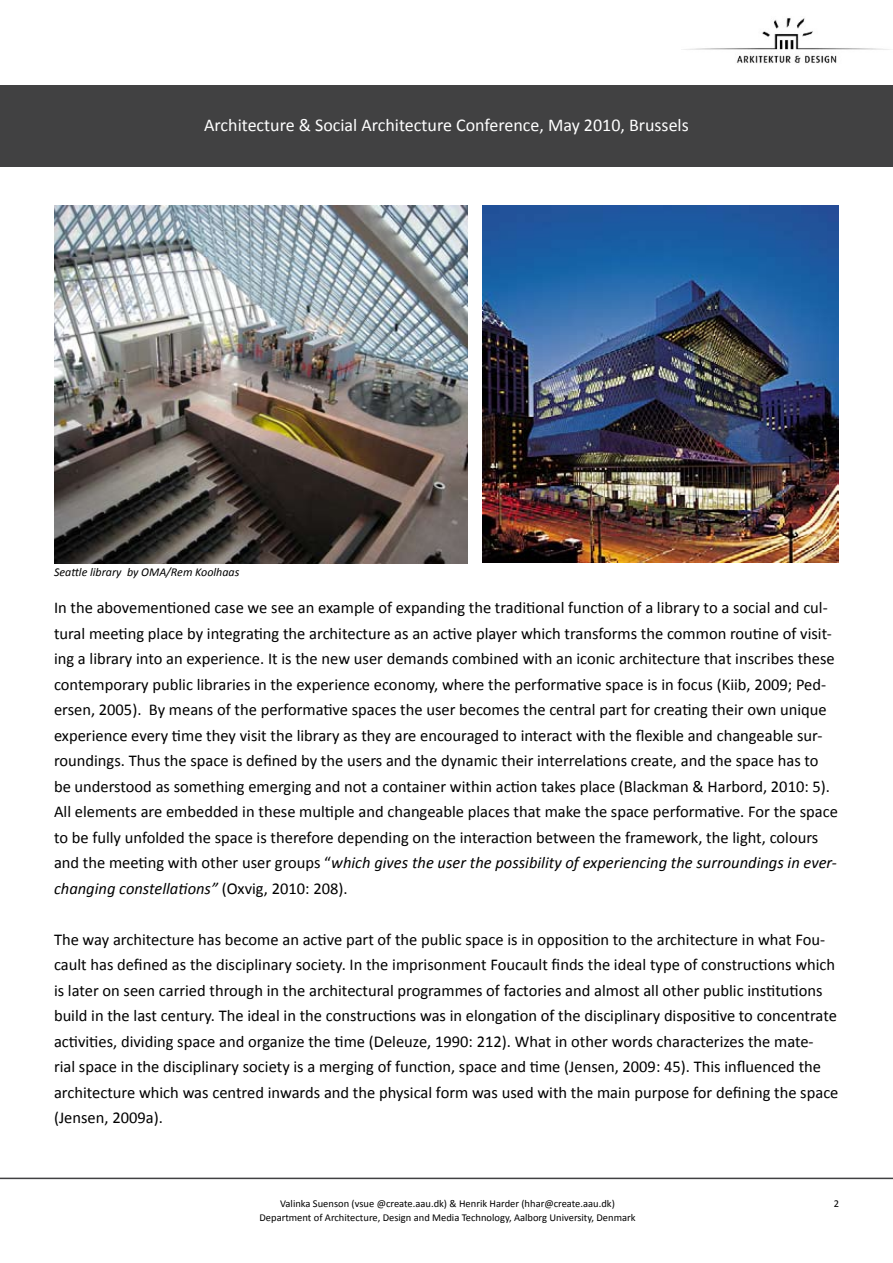
<style>
.page{position:relative;width:893px;height:1263px;background:#fff}
.page>*{position:absolute;margin:0;border:0;box-sizing:border-box;transform-origin:0 0}
.t1{font:18px "Calibri";color:#fff}
.t2{font:16.5px/25.5px "Calibri";color:#000}
.t3{font:italic 12px "Calibri";color:#000}
.t4{font:10.5px/14.4px "Calibri";color:#000;text-align:center}
.s1{font-style:italic}
</style>
<div class="page">
<hr style="left:0;top:1177px;width:893px;height:2px;background:#414142">
<div style="left:0;top:85px;width:893px;height:81px;background:#414142"></div>
<img style="left:683px;top:18px;width:207px;height:45px">
<img style="left:54px;top:206px;width:414px;height:357px">
<img style="left:482px;top:206px;width:357px;height:357px">
<p class="t1" style="left:204px;top:114px;width:486px">Architecture &amp; Social Architecture Conference, May 2010, Brussels</p>
<p class="t3" style="left:54px;top:565px;width:187px">Seattle library by OMA/Rem Koolhaas</p>
<p class="t2" style="left:54px;top:594px;width:785px">In the abovementioned case we see an example of expanding the traditional function of a library to a social and cul&shy;tural meeting place by integrating the architecture as an active player which transforms the common routine of visit&shy;ing a library into an experience. It is the new user demands combined with an iconic architecture that inscribes these contemporary public libraries in the experience economy, where the performative space is in focus (Kiib, 2009; Ped&shy;ersen, 2005). By means of the performative spaces the user becomes the central part for creating their own unique experience every time they visit the library as they are encouraged to interact with the flexible and changeable sur&shy;roundings. Thus the space is defined by the users and the dynamic their interrelations create, and the space has to be understood as something emerging and not a container within action takes place (Blackman &amp; Harbord, 2010: 5).<br>All elements are embedded in these multiple and changeable places that make the space performative. For the space to be fully unfolded the space is therefore depending on the interaction between the framework, the light, colours and the meeting with other user groups “<span class="s1">which gives the user the possibility of experiencing the surroundings in ever&shy;changing constellations”</span> (Oxvig, 2010: 208).</p>
<p class="t2" style="left:54px;top:926px;width:786px">The way architecture has become an active part of the public space is in opposition to the architecture in what Fou&shy;cault has defined as the disciplinary society. In the imprisonment Foucault finds the ideal type of constructions which is later on seen carried through in the architectural programmes of factories and almost all other public institutions build in the last century. The ideal in the constructions was in elongation of the disciplinary dispositive to concentrate activities, dividing space and organize the time (Deleuze, 1990: 212). What in other words characterizes the mate&shy;rial space in the disciplinary society is a merging of function, space and time (Jensen, 2009: 45). This influenced the architecture which was centred inwards and the physical form was used with the main purpose for defining the space (Jensen, 2009a).</p>
<p class="t4" style="left:260px;top:1196px;width:378px">Valinka Suenson (vsue @create.aau.dk) &amp; Henrik Harder (hhar@create.aau.dk)<br>Department of Architecture, Design and Media Technology, Aalborg University, Denmark</p>
<p class="t4" style="left:834px;top:1196px;width:7px">2</p>
</div>
